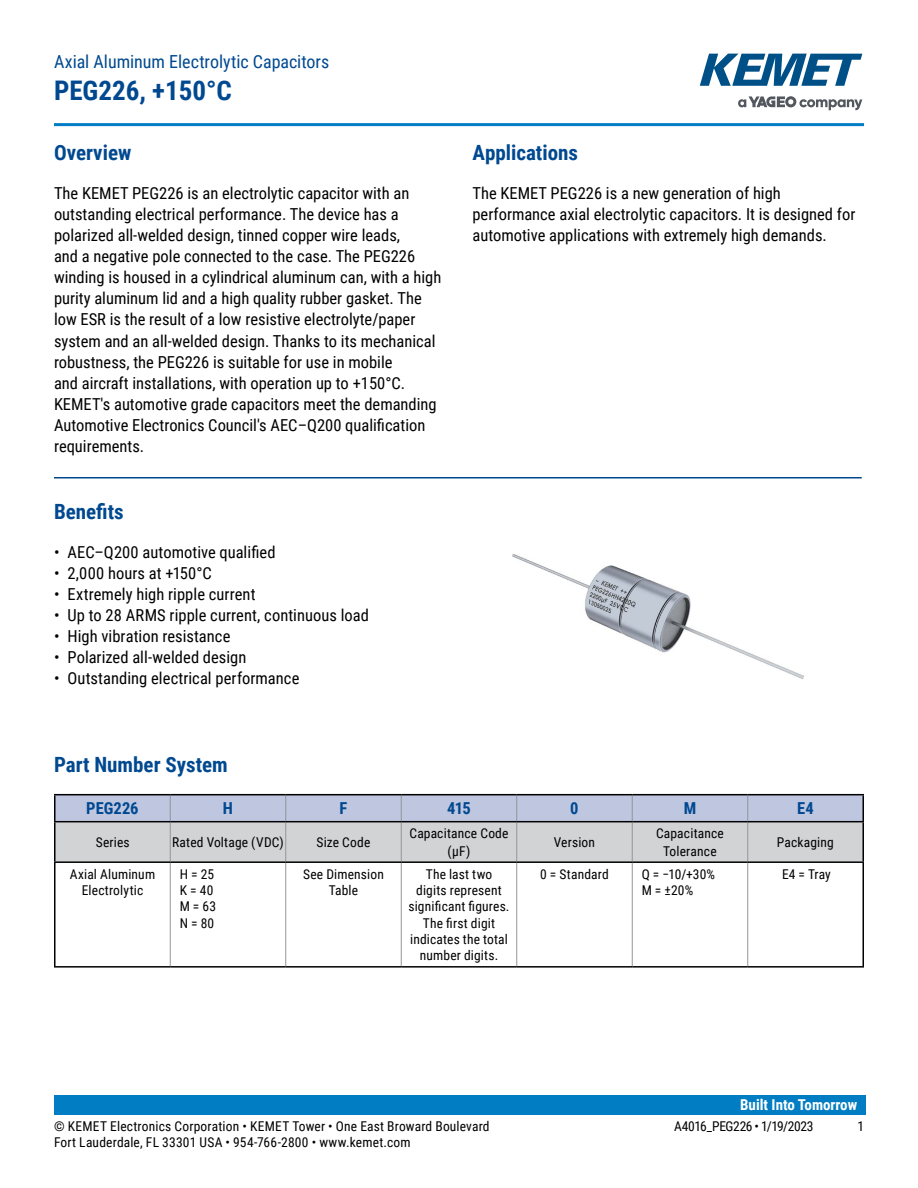
<style>
.page{position:relative;width:918px;height:1188px;background:#fff}
.page>*{position:absolute;margin:0;border:0;box-sizing:border-box;transform-origin:0 0}
.t1{font:700 27px "Roboto Condensed";color:#004990}
.t2{font:700 21px "Roboto Condensed";color:#004990}
.t3{font:18px "Roboto Condensed";color:#004990}
.t4{font:16.5px/21px "Roboto Condensed";color:#000}
.t5{font:700 16.5px "Roboto Condensed";color:#004990}
.t6{font:700 15px "Roboto Condensed";color:#fff}
.t7{font:13.5px/16.2px "Roboto Condensed";letter-spacing:.01em;color:#000;text-align:center}
.t8{font:13.5px "Roboto Condensed";letter-spacing:-.02em;color:#000}
</style>
<div class="page">
<svg style="left:738px;top:96px;width:124px;height:14px"></svg>
<svg style="left:700px;top:54px;width:162px;height:32px"></svg>
<hr style="left:54px;top:123px;width:810px;height:3px;background:#007dc3">
<div style="left:54px;top:1095px;width:811px;height:20px;background:#007dc3"></div>
<hr style="left:54px;top:477px;width:808px;height:2px;background:#004990">
<hr style="left:170px;top:863px;width:1px;height:103px;background:#939598">
<hr style="left:54px;top:822px;width:2px;height:39px;background:#000">
<hr style="left:862px;top:822px;width:2px;height:39px;background:#000">
<hr style="left:54px;top:861px;width:116px;height:2px;background:#000">
<hr style="left:54px;top:863px;width:2px;height:103px;background:#000">
<hr style="left:170px;top:861px;width:116px;height:2px;background:#000">
<hr style="left:54px;top:966px;width:116px;height:2px;background:#000">
<hr style="left:170px;top:966px;width:116px;height:2px;background:#000">
<hr style="left:748px;top:794px;width:116px;height:1px;background:#000">
<hr style="left:862px;top:795px;width:2px;height:26px;background:#000">
<hr style="left:748px;top:821px;width:116px;height:1px;background:#000">
<svg style="left:55px;top:795px;width:808px;height:67px;background:#c5c9d3"></svg>
<hr style="left:401px;top:863px;width:1px;height:103px;background:#939598">
<hr style="left:747px;top:863px;width:1px;height:103px;background:#939598">
<hr style="left:862px;top:863px;width:2px;height:103px;background:#000">
<hr style="left:516px;top:863px;width:1px;height:103px;background:#939598">
<hr style="left:632px;top:861px;width:116px;height:2px;background:#000">
<hr style="left:748px;top:861px;width:116px;height:2px;background:#000">
<hr style="left:632px;top:966px;width:116px;height:2px;background:#000">
<hr style="left:748px;top:966px;width:116px;height:2px;background:#000">
<hr style="left:286px;top:861px;width:115px;height:2px;background:#000">
<hr style="left:401px;top:861px;width:116px;height:2px;background:#000">
<hr style="left:517px;top:861px;width:115px;height:2px;background:#000">
<hr style="left:286px;top:966px;width:115px;height:2px;background:#000">
<hr style="left:401px;top:966px;width:116px;height:2px;background:#000">
<hr style="left:517px;top:966px;width:115px;height:2px;background:#000">
<hr style="left:285px;top:863px;width:1px;height:103px;background:#939598">
<hr style="left:632px;top:863px;width:1px;height:103px;background:#939598">
<hr style="left:54px;top:794px;width:116px;height:1px;background:#000">
<hr style="left:54px;top:795px;width:2px;height:26px;background:#000">
<hr style="left:170px;top:794px;width:116px;height:1px;background:#000">
<hr style="left:286px;top:794px;width:115px;height:1px;background:#000">
<hr style="left:401px;top:794px;width:116px;height:1px;background:#000">
<hr style="left:517px;top:794px;width:115px;height:1px;background:#000">
<hr style="left:632px;top:794px;width:116px;height:1px;background:#000">
<hr style="left:54px;top:821px;width:116px;height:1px;background:#000">
<hr style="left:170px;top:821px;width:116px;height:1px;background:#000">
<hr style="left:286px;top:821px;width:115px;height:1px;background:#000">
<hr style="left:401px;top:821px;width:116px;height:1px;background:#000">
<hr style="left:517px;top:821px;width:115px;height:1px;background:#000">
<hr style="left:632px;top:821px;width:116px;height:1px;background:#000">
<img style="left:512px;top:554px;width:292px;height:125px">
<p class="t3" style="left:54px;top:48px;width:277px">Axial Aluminum Electrolytic Capacitors</p>
<h1 class="t1" style="left:54px;top:71px;width:179px">PEG226, +150°C</h1>
<p class="t2" style="left:54px;top:138px;width:79px">Overview</p>
<p class="t4" style="left:54px;top:182px;width:389px">The KEMET PEG226 is an electrolytic capacitor with an outstanding electrical performance. The device has a polarized all-welded design, tinned copper wire leads,<br>and a negative pole connected to the case. The PEG226 winding is housed in a cylindrical aluminum can, with a high purity aluminum lid and a high quality rubber gasket. The low ESR is the result of a low resistive electrolyte/paper system and an all-welded design. Thanks to its mechanical robustness, the PEG226 is suitable for use in mobile<br>and aircraft installations, with operation up to +150°C.<br>KEMET's automotive grade capacitors meet the demanding Automotive Electronics Council's AEC–Q200 qualification requirements.</p>
<p class="t2" style="left:54px;top:497px;width:71px">Benefits</p>
<p class="t4" style="left:54px;top:541px;width:223px">• AEC–Q200 automotive qualified</p>
<p class="t4" style="left:54px;top:562px;width:159px">• 2,000 hours at +150°C</p>
<p class="t4" style="left:54px;top:583px;width:203px">• Extremely high ripple current</p>
<p class="t4" style="left:54px;top:604px;width:316px">• Up to 28 ARMS ripple current, continuous load</p>
<p class="t4" style="left:54px;top:625px;width:178px">• High vibration resistance</p>
<p class="t4" style="left:54px;top:646px;width:194px">• Polarized all-welded design</p>
<p class="t4" style="left:54px;top:667px;width:247px">• Outstanding electrical performance</p>
<p class="t2" style="left:472px;top:138px;width:107px">Applications</p>
<p class="t4" style="left:472px;top:182px;width:384px">The KEMET PEG226 is a new generation of high performance axial electrolytic capacitors. It is designed for automotive applications with extremely high demands.</p>
<p class="t2" style="left:54px;top:750px;width:175px">Part Number System</p>
<p class="t5" style="left:86px;top:797px;width:54px">PEG226</p>
<p class="t5" style="left:223px;top:797px;width:12px">H</p>
<p class="t5" style="left:340px;top:797px;width:9px">F</p>
<p class="t5" style="left:447px;top:797px;width:25px">415</p>
<p class="t5" style="left:570px;top:797px;width:10px">0</p>
<p class="t5" style="left:684px;top:797px;width:14px">M</p>
<p class="t5" style="left:797px;top:797px;width:18px">E4</p>
<p class="t7" style="left:96px;top:834px;width:35px">Series</p>
<p class="t7" style="left:172px;top:834px;width:113px">Rated Voltage (VDC)</p>
<p class="t7" style="left:317px;top:834px;width:55px">Size Code</p>
<p class="t7" style="left:409px;top:824px;width:101px;line-height:18px">Capacitance Code (µF)</p>
<p class="t7" style="left:554px;top:834px;width:43px">Version</p>
<p class="t7" style="left:656px;top:824px;width:69px;line-height:18px">Capacitance<br>Tolerance</p>
<p class="t7" style="left:777px;top:834px;width:58px">Packaging</p>
<p class="t7" style="left:70px;top:866px;width:87px">Axial Aluminum<br>Electrolytic</p>
<p class="t7" style="left:180px;top:866px;width:38px;text-align:left">H = 25<br>K = 40<br>M = 63<br>N = 80</p>
<p class="t7" style="left:303px;top:866px;width:82px">See Dimension<br>Table</p>
<p class="t7" style="left:409px;top:866px;width:103px">The last two<br>digits represent significant figures.<br>The first digit indicates the total number digits.</p>
<p class="t7" style="left:540px;top:866px;width:70px">0 = Standard</p>
<p class="t7" style="left:642px;top:866px;width:75px;text-align:left">Q = −10/+30%<br>M = ±20%</p>
<p class="t7" style="left:782px;top:866px;width:50px">E4 = Tray</p>
<p class="t6" style="left:740px;top:1094px;width:119px">Built Into Tomorrow</p>
<p class="t7" style="left:54px;top:1117px;width:437px">© KEMET Electronics Corporation • KEMET Tower • One East Broward Boulevard</p>
<p class="t8" style="left:674px;top:1116px;width:141px">A4016_PEG226 • 1/19/2023</p>
<p class="t7" style="left:857px;top:1117px;width:8px">1</p>
<p class="t7" style="left:54px;top:1133px;width:358px">Fort Lauderdale, FL 33301 USA • 954-766-2800 • www.kemet.com</p>
</div>
